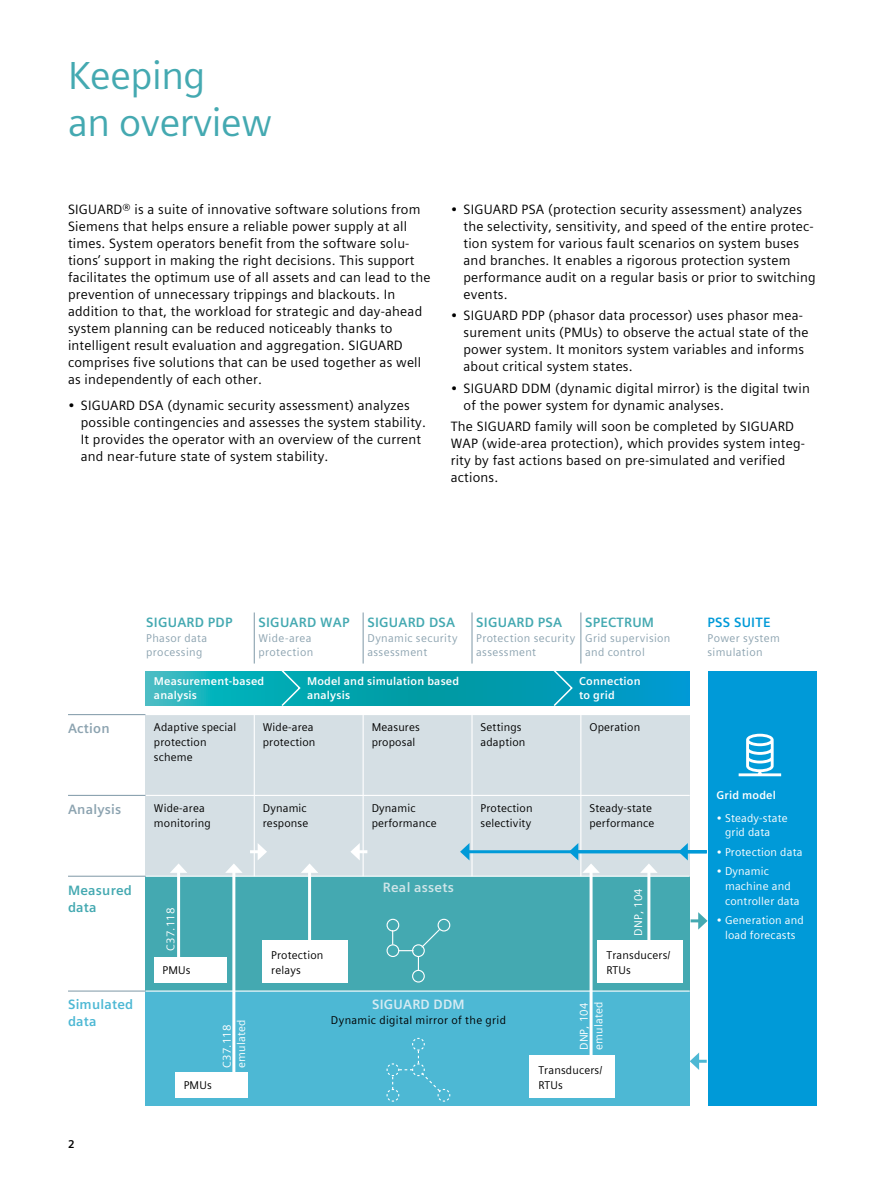
<style>
.page{position:relative;width:893px;height:1191px;background:#fff}
.page>*{position:absolute;margin:0;border:0;box-sizing:border-box;transform-origin:0 0}
.t1{font:39px/46.8px "Siemens Sans Global";letter-spacing:-.01em;color:#44a9b1}
.t2{font:13.5px/17px "Siemens Sans Global";letter-spacing:.015em;color:#000}
.t3{font:700 13.5px/17px "Siemens Sans Global";letter-spacing:.015em;color:#44a9b1}
.t4{font:700 13.5px "Siemens Sans Global";letter-spacing:.015em;color:#8ca3b0}
.t5{font:700 13.5px/17px "Siemens Sans Global";letter-spacing:.015em;color:#4db8d4}
.t6{font:700 13.5px "Siemens Sans Global";letter-spacing:.015em;color:#cfe5e8}
.t7{font:700 13.5px "Siemens Sans Global";letter-spacing:.015em;color:#d6ebf3}
.t8{font:700 13.5px "Siemens Sans Global";letter-spacing:.015em;color:#009ad8}
.t9{font:11.25px/14.7px "Siemens Sans Global";letter-spacing:.015em;color:#000}
.t10{font:11.25px/14.9px "Siemens Sans Global";letter-spacing:.015em;color:#fff}
.t11{font:11.25px/14.9px "Siemens Sans Global";letter-spacing:.035em;color:#8ca3b0}
.t12{font:700 11.25px/14.7px "Siemens Sans Global";letter-spacing:.015em;color:#fff}
.t13{font:700 11.25px "Siemens Sans Global";color:#000}
</style>
<div class="page">
<div style="left:708px;top:671px;width:108px;height:435px;background:#009ad8"></div>
<div style="left:145px;top:876px;width:545px;height:115px;background:#44a9b1"></div>
<div style="left:145px;top:991px;width:545px;height:115px;background:#4db8d4"></div>
<div style="left:145px;top:714px;width:545px;height:81px;background:#d5dfe4"></div>
<div style="left:145px;top:795px;width:545px;height:81px;background:#d5dfe4"></div>
<svg style="left:145px;top:671px;width:545px;height:34px;background:#06a2b5"></svg>
<svg style="left:280px;top:671px;width:22px;height:35px"></svg>
<svg style="left:553px;top:671px;width:21px;height:35px"></svg>
<hr style="left:254px;top:612px;width:1px;height:51px;background:#8ca3b0">
<hr style="left:254px;top:714px;width:1px;height:162px;background:#fff">
<hr style="left:363px;top:612px;width:1px;height:51px;background:#8ca3b0">
<hr style="left:363px;top:714px;width:1px;height:162px;background:#fff">
<hr style="left:471px;top:612px;width:2px;height:51px;background:#8ca3b0">
<hr style="left:471px;top:714px;width:2px;height:162px;background:#fff">
<hr style="left:580px;top:612px;width:1px;height:51px;background:#8ca3b0">
<hr style="left:580px;top:714px;width:1px;height:162px;background:#fff">
<hr style="left:145px;top:795px;width:545px;height:1px;background:#fff">
<hr style="left:145px;top:714px;width:545px;height:1px;background:#fff">
<hr style="left:145px;top:875px;width:545px;height:1px;background:#fff">
<hr style="left:145px;top:990px;width:545px;height:1px;background:#fff">
<hr style="left:68px;top:795px;width:77px;height:1px;background:#8ca3b0">
<hr style="left:68px;top:714px;width:77px;height:1px;background:#8ca3b0">
<hr style="left:68px;top:875px;width:77px;height:1px;background:#8ca3b0">
<hr style="left:68px;top:990px;width:77px;height:1px;background:#8ca3b0">
<svg style="left:250px;top:843px;width:17px;height:17px"></svg>
<svg style="left:350px;top:843px;width:17px;height:17px"></svg>
<hr style="left:467px;top:850px;width:240px;height:3px;background:#009ad8">
<svg style="left:460px;top:843px;width:9px;height:17px"></svg>
<svg style="left:678px;top:843px;width:10px;height:17px"></svg>
<hr style="left:177px;top:870px;width:3px;height:87px;background:#fff">
<svg style="left:170px;top:864px;width:17px;height:9px"></svg>
<hr style="left:308px;top:870px;width:3px;height:87px;background:#fff">
<svg style="left:301px;top:864px;width:17px;height:9px"></svg>
<hr style="left:647px;top:870px;width:3px;height:74px;background:#fff">
<svg style="left:640px;top:864px;width:17px;height:9px"></svg>
<hr style="left:590px;top:870px;width:3px;height:206px;background:#fff">
<svg style="left:569px;top:843px;width:31px;height:30px"></svg>
<hr style="left:232px;top:870px;width:3px;height:206px;background:#fff">
<svg style="left:225px;top:864px;width:17px;height:9px"></svg>
<div style="left:598px;top:940px;width:85px;height:42px;background:#fff"></div>
<div style="left:175px;top:1071px;width:72px;height:26px;background:#fff"></div>
<svg style="left:691px;top:912px;width:17px;height:17px"></svg>
<svg style="left:690px;top:1052px;width:17px;height:18px"></svg>
<div style="left:263px;top:940px;width:85px;height:42px;background:#fff"></div>
<div style="left:154px;top:957px;width:72px;height:25px;background:#fff"></div>
<div style="left:530px;top:1054px;width:85px;height:43px;background:#fff"></div>
<div style="left:387px;top:918px;width:12px;height:13px;border:1px solid #fff;border-radius:50%"></div>
<div style="left:438px;top:918px;width:12px;height:13px;border:1px solid #fff;border-radius:50%"></div>
<div style="left:387px;top:944px;width:12px;height:13px;border:1px solid #fff;border-radius:50%"></div>
<div style="left:412px;top:969px;width:13px;height:13px;border:1px solid #fff;border-radius:50%"></div>
<svg style="left:392px;top:930px;width:1px;height:14px"></svg>
<svg style="left:399px;top:927px;width:42px;height:43px"></svg>
<svg style="left:386px;top:1037px;width:65px;height:65px"></svg>
<svg style="left:738px;top:733px;width:44px;height:44px"></svg>
<h1 class="t1" style="left:68px;top:53px;width:206px">Keeping<br>an overview</h1>
<p class="t2" style="left:68px;top:201px;width:364px">SIGUARD® is a suite of innovative software solutions from Siemens that helps ensure a reliable power supply at all times. System operators benefit from the software solu&shy;tions’ support in making the right decisions. This support facilitates the optimum use of all assets and can lead to the prevention of unnecessary trippings and blackouts. In addition to that, the workload for strategic and day-ahead system planning can be reduced noticeably thanks to intelligent result evaluation and aggregation. SIGUARD comprises five solutions that can be used together as well as independently of each other.</p>
<p class="t2" style="left:81px;top:397px;width:347px;text-indent:-13px">• SIGUARD DSA (dynamic security assessment) analyzes possible contingencies and assesses the system stability.<br>It provides the operator with an overview of the current and near-future state of system stability.</p>
<p class="t2" style="left:463px;top:201px;width:354px;text-indent:-13px">• SIGUARD PSA (protection security assessment) analyzes the selectivity, sensitivity, and speed of the entire protec&shy;tion system for various fault scenarios on system buses and branches. It enables a rigorous protection system performance audit on a regular basis or prior to switching events.</p>
<p class="t2" style="left:463px;top:307px;width:347px;text-indent:-13px">• SIGUARD PDP (phasor data processor) uses phasor mea&shy;surement units (PMUs) to observe the actual state of the power system. It monitors system variables and informs about critical system states.</p>
<p class="t2" style="left:463px;top:380px;width:348px;text-indent:-13px">• SIGUARD DDM (dynamic digital mirror) is the digital twin of the power system for dynamic analyses.</p>
<p class="t2" style="left:451px;top:418px;width:356px">The SIGUARD family will soon be completed by SIGUARD WAP (wide-area protection), which provides system integ&shy;rity by fast actions based on pre-simulated and verified actions.</p>
<p class="t3" style="left:146px;top:613px;width:88px">SIGUARD PDP</p>
<p class="t11" style="left:146px;top:630px;width:63px">Phasor data processing</p>
<p class="t3" style="left:259px;top:613px;width:92px">SIGUARD WAP</p>
<p class="t11" style="left:259px;top:630px;width:56px">Wide-area protection</p>
<p class="t3" style="left:367px;top:613px;width:89px">SIGUARD DSA</p>
<p class="t11" style="left:367px;top:630px;width:92px">Dynamic security assessment</p>
<p class="t3" style="left:476px;top:613px;width:87px">SIGUARD PSA</p>
<p class="t11" style="left:476px;top:630px;width:100px">Protection security assessment</p>
<p class="t3" style="left:585px;top:613px;width:71px">SPECTRUM</p>
<p class="t11" style="left:585px;top:630px;width:87px">Grid supervision and control</p>
<p class="t8" style="left:708px;top:611px;width:64px">PSS SUITE</p>
<p class="t11" style="left:708px;top:630px;width:74px">Power system simulation</p>
<p class="t12" style="left:154px;top:673px;width:112px">Measurement-based analysis</p>
<p class="t12" style="left:579px;top:673px;width:63px">Connection to grid</p>
<p class="t12" style="left:307px;top:673px;width:154px">Model and simulation based analysis</p>
<p class="t4" style="left:68px;top:718px;width:43px">Action</p>
<p class="t9" style="left:154px;top:720px;width:84px">Adaptive special protection scheme</p>
<p class="t9" style="left:263px;top:720px;width:54px">Wide-area protection</p>
<p class="t9" style="left:372px;top:720px;width:50px">Measures proposal</p>
<p class="t9" style="left:480px;top:720px;width:46px">Settings adaption</p>
<p class="t9" style="left:589px;top:720px;width:52px">Operation</p>
<p class="t4" style="left:68px;top:798px;width:55px">Analysis</p>
<p class="t3" style="left:68px;top:881px;width:65px">Measured data</p>
<p class="t9" style="left:154px;top:801px;width:58px">Wide-area monitoring</p>
<p class="t10" style="left:163px;top:950px;width:45px;rotate:-90deg">C37.118</p>
<p class="t9" style="left:263px;top:801px;width:47px">Dynamic response</p>
<p class="t9" style="left:271px;top:948px;width:54px">Protection</p>
<p class="t9" style="left:162px;top:963px;width:30px">PMUs</p>
<p class="t9" style="left:271px;top:963px;width:31px">relays</p>
<p class="t9" style="left:372px;top:801px;width:67px">Dynamic performance</p>
<p class="t6" style="left:383px;top:877px;width:72px">Real assets</p>
<p class="t9" style="left:480px;top:801px;width:54px">Protection selectivity</p>
<p class="t9" style="left:589px;top:801px;width:67px">Steady-state performance</p>
<p class="t10" style="left:631px;top:935px;width:49px;rotate:-90deg">DNP, 104</p>
<p class="t9" style="left:606px;top:948px;width:66px">Transducers/<br>RTUs</p>
<p class="t12" style="left:716px;top:788px;width:61px">Grid model</p>
<p class="t10" style="left:725px;top:810px;width:64px;text-indent:-9px">• Steady-state grid data</p>
<p class="t10" style="left:716px;top:844px;width:87px">• Protection data</p>
<p class="t10" style="left:725px;top:863px;width:76px;text-indent:-9px">• Dynamic machine and controller data</p>
<p class="t10" style="left:716px;top:912px;width:89px;text-align:center">• Generation and load forecasts</p>
<p class="t5" style="left:68px;top:996px;width:67px">Simulated data</p>
<p class="t9" style="left:184px;top:1077px;width:30px">PMUs</p>
<p class="t10" style="left:219px;top:1067px;width:50px;rotate:-90deg">C37.118 emulated</p>
<p class="t7" style="left:372px;top:994px;width:94px">SIGUARD DDM</p>
<p class="t9" style="left:331px;top:1013px;width:177px">Dynamic digital mirror of the grid</p>
<p class="t10" style="left:577px;top:1050px;width:50px;rotate:-90deg">DNP, 104 emulated</p>
<p class="t9" style="left:538px;top:1063px;width:66px">Transducers/<br>RTUs</p>
<p class="t13" style="left:68px;top:1135px;width:8px">2</p>
</div>
